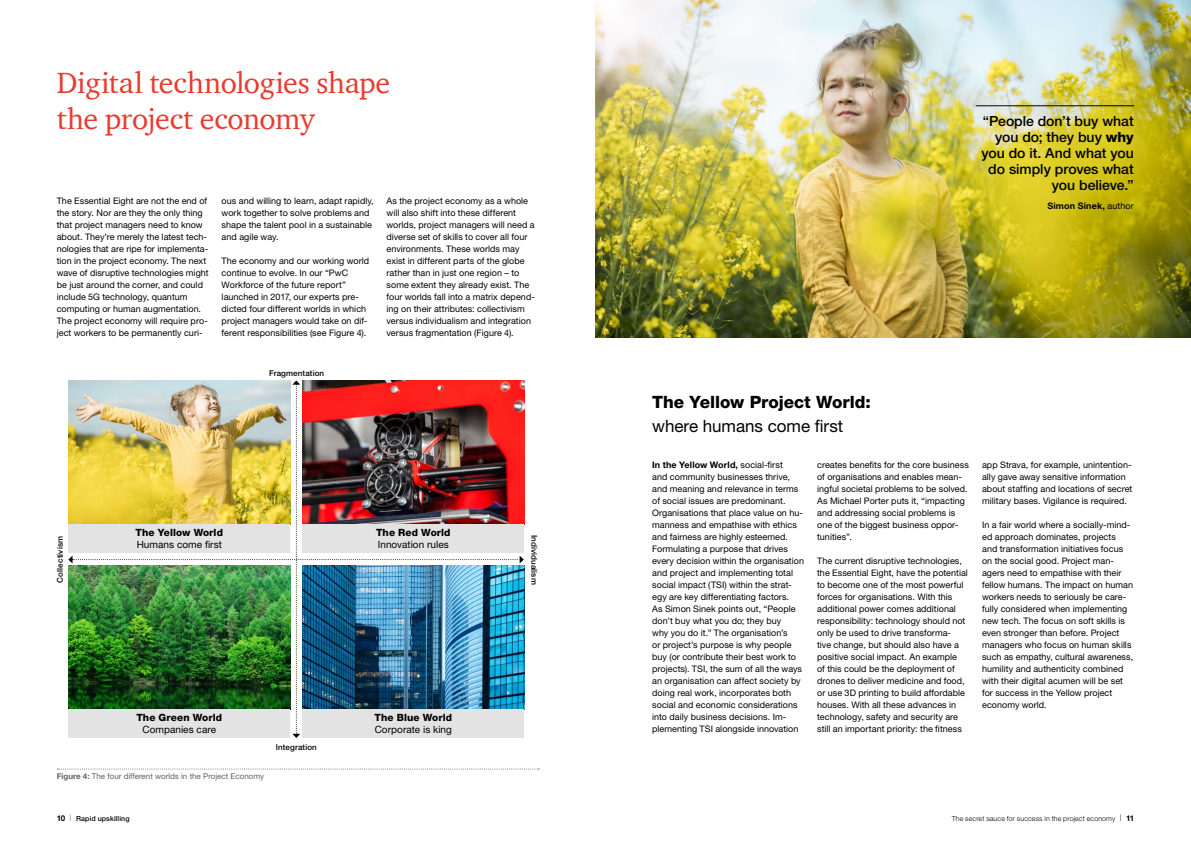
<style>
.page{position:relative;width:1191px;height:842px;background:#fff}
.page>*{position:absolute;margin:0;border:0;box-sizing:border-box;transform-origin:0 0}
.t1{font:30px/36px "ITC Charter Com";letter-spacing:-.01em;color:#e83c30}
.t2{font:800 17px "Helvetica Neue LT Std";letter-spacing:-.005em;color:#000}
.t3{font:17px "Helvetica Neue LT Std";letter-spacing:-.005em;color:#000}
.t4{font:500 14px/16px "Helvetica Neue LT Std";letter-spacing:-.005em;color:#000;text-align:right}
.t5{font:10px "Helvetica Neue LT Std";letter-spacing:.005em;color:#000}
.t6{font:800 10px "Helvetica Neue LT Std";letter-spacing:.01em;color:#000}
.t7{font:9px/12px "Helvetica Neue LT Std";letter-spacing:.005em;color:#000}
.t8{font:700 9px "Helvetica Neue LT Std";letter-spacing:.02em;color:#000}
.t9{font:8px "Helvetica Neue LT Std";color:#626261}
.t10{font:500 8px "Helvetica Neue LT Std";letter-spacing:.015em;color:#000}
.t11{font:300 7px "Helvetica Neue LT Std";letter-spacing:.02em;color:#000}
.t12{font:500 7px "Helvetica Neue LT Std";letter-spacing:.02em;color:#000}
.s1{font-weight:700}
.s2{font-weight:800}
.s3{font-weight:400}
.s4{font-weight:700;font-size:8px}
.s5{font-weight:300;font-stretch:condensed;font-size:9px;color:#626261}
.s6{font-stretch:condensed;font-size:9px}
</style>
<div class="page">
<img style="left:595px;top:0;width:596px;height:338px">
<svg style="left:57px;top:768px;width:482px;height:1px"></svg>
<img style="left:68px;top:380px;width:456px;height:358px">
<hr style="left:975px;top:105px;width:159px;height:1px;background:#000">
<h1 class="t1" style="left:57px;top:64px;width:335px">Digital technologies shape the project economy</h1>
<p class="t7" style="left:57px;top:195px;width:153px">The Essential Eight are not the end of the story. Nor are they the only thing that project managers need to know about. They’re merely the latest tech&shy;nologies that are ripe for implementa&shy;tion in the project economy. The next wave of disruptive technologies might be just around the corner, and could include 5G technology, quantum computing or human augmentation.<br>The project economy will require pro&shy;ject workers to be permanently curi-</p>
<p class="t7" style="left:222px;top:195px;width:154px">ous and willing to learn, adapt rapidly, work together to solve problems and shape the talent pool in a sustainable and agile way.</p>
<p class="t7" style="left:222px;top:255px;width:149px">The economy and our working world continue to evolve. In our “PwC Workforce of the future report” launched in 2017, our experts pre&shy;dicted four different worlds in which project managers would take on dif&shy;ferent responsibilities (see Figure 4).</p>
<p class="t10" style="left:269px;top:368px;width:57px">Fragmentation</p>
<p class="t7" style="left:386px;top:195px;width:150px">As the project economy as a whole will also shift into these different worlds, project managers will need a diverse set of skills to cover all four environments. These worlds may exist in different parts of the globe rather than in just one region – to some extent they already exist. The four worlds fall into a matrix depend&shy;ing on their attributes: collectivism versus individualism and integration versus fragmentation (Figure 4).</p>
<p class="t6" style="left:136px;top:527px;width:89px">The Yellow World</p>
<p class="t5" style="left:137px;top:539px;width:87px">Humans come first</p>
<p class="t6" style="left:376px;top:527px;width:76px">The Red World</p>
<p class="t5" style="left:378px;top:539px;width:73px">Innovation rules</p>
<p class="t10" style="left:55px;top:582px;width:48px;rotate:-90deg">Collectivism</p>
<p class="t10" style="left:539px;top:535px;width:52px;rotate:90deg">Individualism</p>
<p class="t6" style="left:136px;top:712px;width:87px">The Green World</p>
<p class="t5" style="left:142px;top:724px;width:75px">Companies care</p>
<p class="t9" style="left:57px;top:772px;width:209px"><span class="s1">Figure 4:</span> The four different worlds in the Project Economy</p>
<p class="t10" style="left:276px;top:743px;width:43px">Integration</p>
<p class="t6" style="left:374px;top:712px;width:79px">The Blue World</p>
<p class="t5" style="left:375px;top:724px;width:79px">Corporate is king</p>
<h3 class="t4" style="left:981px;top:113px;width:154px">“People don’t buy what you do; they buy <span class="s2">why </span>you do it. And what you do simply proves what you believe.”</h3>
<p class="t8" style="left:1047px;top:201px;width:88px">Simon Sinek, <span class="s3">author</span></p>
<h2 class="t2" style="left:652px;top:392px;width:220px">The Yellow Project World:</h2>
<h2 class="t3" style="left:652px;top:416px;width:192px">where humans come first</h2>
<p class="t7" style="left:652px;top:459px;width:153px"><span class="s1">In the Yellow World,</span> social-first<br>and community businesses thrive, and meaning and relevance in terms of social issues are predominant.<br>Organisations that place value on hu&shy;manness and empathise with ethics and fairness are highly esteemed.<br>Formulating a purpose that drives every decision within the organisation and project and implementing total social impact (TSI) within the strat&shy;egy are key differentiating factors.<br>As Simon Sinek points out, “People don’t buy what you do; they buy<br>why you do it.” The organisation’s<br>or project’s purpose is why people buy (or contribute their best work to projects). TSI, the sum of all the ways an organisation can affect society by doing real work, incorporates both social and economic considerations into daily business decisions. Im&shy;plementing TSI alongside innovation</p>
<p class="t7" style="left:817px;top:459px;width:153px">creates benefits for the core business of organisations and enables mean&shy;ingful societal problems to be solved.<br>As Michael Porter puts it, “impacting and addressing social problems is one of the biggest business oppor&shy;tunities”.</p>
<p class="t7" style="left:817px;top:555px;width:152px">The current disruptive technologies, the Essential Eight, have the potential to become one of the most powerful forces for organisations. With this additional power comes additional responsibility: technology should not only be used to drive transforma-<br>tive change, but should also have a positive social impact. An example<br>of this could be the deployment of drones to deliver medicine and food, or use 3D printing to build affordable houses. With all these advances in technology, safety and security are still an important priority: the fitness</p>
<p class="t7" style="left:982px;top:459px;width:152px">app Strava, for example, unintention&shy;ally gave away sensitive information about staffing and locations of secret military bases. Vigilance is required.</p>
<p class="t7" style="left:982px;top:519px;width:153px">In a fair world where a socially-mind&shy;ed approach dominates, projects and transformation initiatives focus on the social good. Project man&shy;agers need to empathise with their fellow humans. The impact on human workers needs to seriously be care&shy;fully considered when implementing new tech. The focus on soft skills is even stronger than before. Project managers who focus on human skills such as empathy, cultural awareness, humility and authenticity combined with their digital acumen will be set for success in the Yellow project economy world.</p>
<p class="t12" style="left:57px;top:814px;width:74px"><span class="s4">10</span> <span class="s5">|</span> Rapid upskilling</p>
<p class="t11" style="left:951px;top:814px;width:184px">The secret sauce for success in the project economy <span class="s6">|</span> <span class="s4">11</span></p>
</div>
